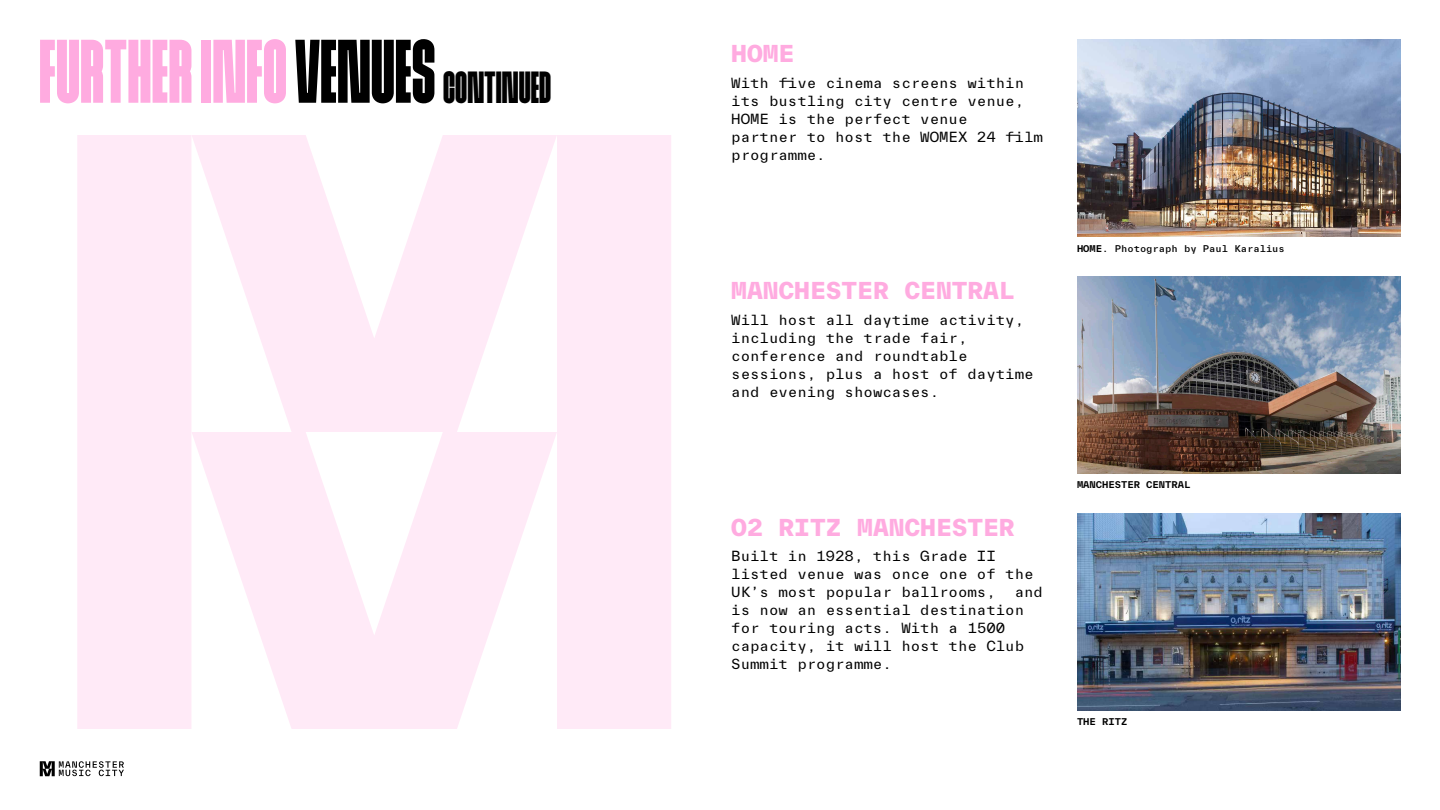
<style>
.page{position:relative;width:1440px;height:810px;background:#fff}
.page>*{position:absolute;margin:0;border:0;box-sizing:border-box;transform-origin:0 0}
.t1{font:90px "ROUND8 ONE";color:#ffabe0}
.t2{font:800 22.5px "TWK Everett Mono";color:#ffabe0}
.t3{font:13.5px/18px "TWK Everett Mono";color:#000}
.t4{font:500 9px "TWK Everett Mono";color:#000}
.t5{font:700 9px "TWK Everett Mono";color:#000}
.s1{color:#000}
.s2{font-size:45px;color:#000}
.s3{font-weight:700}
</style>
<div class="page">
<div style="left:77px;top:135px;width:114px;height:594px;background:#ffeaf7"></div>
<div style="left:557px;top:135px;width:114px;height:594px;background:#ffeaf7"></div>
<svg style="left:191px;top:135px;width:366px;height:594px;fill:#ffeaf7"></svg>
<img style="left:1077px;top:277px;width:323px;height:196px">
<img style="left:1077px;top:513px;width:323px;height:197px">
<img style="left:1077px;top:40px;width:323px;height:197px">
<svg style="left:40px;top:761px;width:84px;height:15px"></svg>
<p class="t1" style="left:39px;top:22px;width:514px">FURTHER INFO <span class="s1">VENUES</span> <span class="s2">CONTINUED</span></p>
<p class="t2" style="left:731px;top:38px;width:64px">HOME</p>
<p class="t3" style="left:731px;top:74px;width:313px">With five cinema screens within its bustling city centre venue,<br>HOME is the perfect venue<br>partner to host the WOMEX 24 film programme.</p>
<p class="t2" style="left:731px;top:275px;width:285px">MANCHESTER CENTRAL</p>
<p class="t3" style="left:731px;top:311px;width:304px">Will host all daytime activity, including the trade fair, conference and roundtable sessions, plus a host of daytime and evening showcases.</p>
<p class="t2" style="left:731px;top:511px;width:285px">O2 RITZ MANCHESTER</p>
<p class="t3" style="left:731px;top:547px;width:304px">Built in 1928, this Grade II listed venue was once one of the<br>UK’s most popular ballrooms,</p>
<p class="t3" style="left:731px;top:583px;width:313px;text-indent:284px">and is now an essential destination for touring acts. With a 1500 capacity, it will host the Club<br>Summit programme.</p>
<p class="t4" style="left:1077px;top:242px;width:209px"><span class="s3">HOME</span>. Photograph by Paul Karalius</p>
<p class="t5" style="left:1077px;top:478px;width:115px">MANCHESTER CENTRAL</p>
<p class="t5" style="left:1077px;top:715px;width:52px">THE RITZ</p>
</div>
